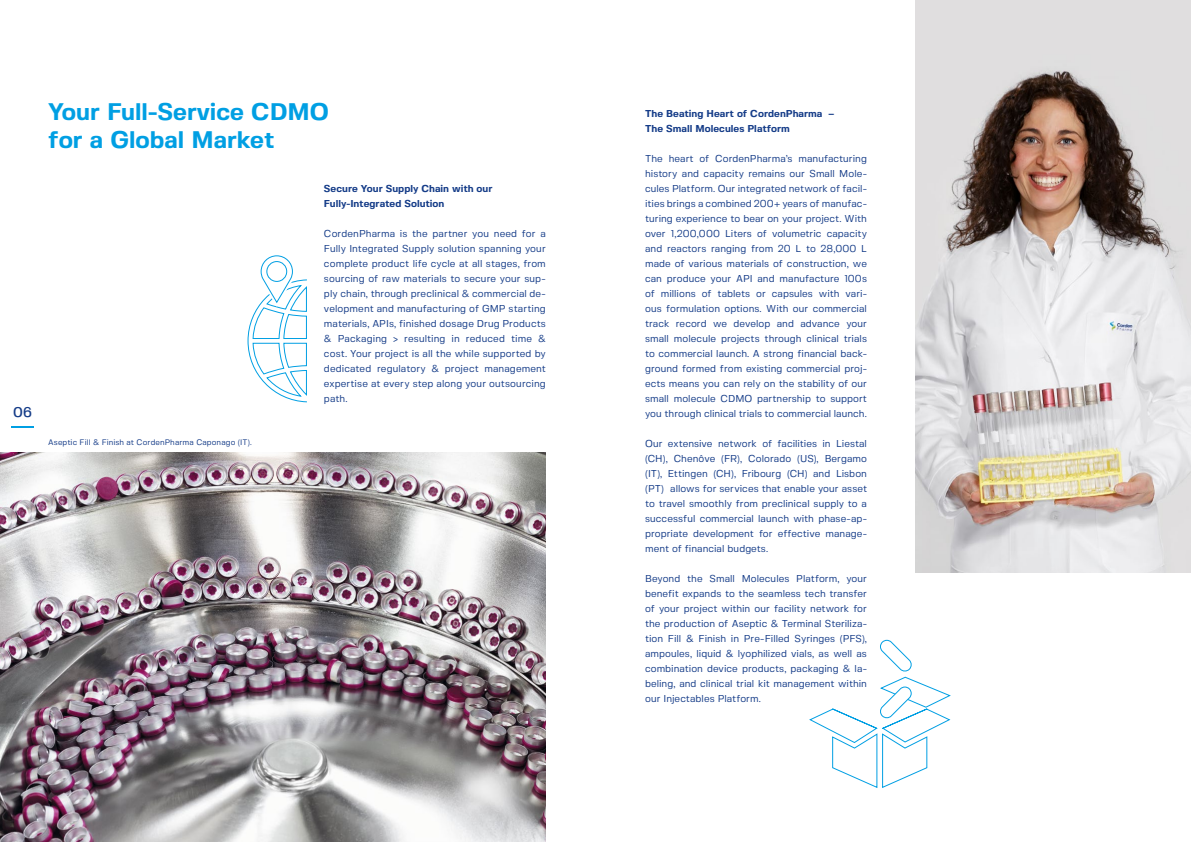
<style>
.page{position:relative;width:1191px;height:842px;background:#fff}
.page>*{position:absolute;margin:0;border:0;box-sizing:border-box;transform-origin:0 0}
.t1{font:700 24px/28px "Fivo Sans";color:#009fe3}
.t2{font:500 14px "Fivo Sans";color:#153c88}
.t3{font:10px/15px "Fivo Sans";color:#153c88;text-align:justify}
.t4{font:700 10px/15px "Fivo Sans";color:#153c88}
.t5{font:8px "Fivo Sans";letter-spacing:.01em;color:#153c88}
</style>
<div class="page">
<img style="left:0;top:453px;width:546px;height:389px">
<img style="left:915px;top:0;width:276px;height:573px">
<svg style="left:809px;top:639px;width:142px;height:149px"></svg>
<svg style="left:247px;top:255px;width:60px;height:148px"></svg>
<svg style="left:11px;top:427px;width:23px;height:1px"></svg>
<h2 class="t2" style="left:13px;top:404px;width:21px">06</h2>
<h1 class="t1" style="left:48px;top:98px;width:282px">Your Full-Service CDMO for a Global Market</h1>
<p class="t4" style="left:324px;top:181px;width:170px">Secure Your Supply Chain with our<br>Fully-Integrated Solution</p>
<p class="t3" style="left:324px;top:226px;width:223px">CordenPharma is the partner you need for a Fully Integrated Supply solution spanning your complete product life cycle at all stages, from sourcing of raw materials to secure your sup&shy;ply chain, through preclinical &amp; commercial de&shy;velopment and manufacturing of GMP starting materials, APIs, finished dosage Drug Products &amp; Packaging &gt; resulting in reduced time &amp; cost. Your project is all the while supported by dedicated regulatory &amp; project management expertise at every step along your outsourcing path.</p>
<p class="t5" style="left:48px;top:438px;width:205px">Aseptic Fill &amp; Finish at CordenPharma Caponago (IT).</p>
<p class="t4" style="left:645px;top:106px;width:191px">The Beating Heart of CordenPharma –<br>The Small Molecules Platform</p>
<p class="t3" style="left:645px;top:151px;width:223px">The heart of CordenPharma’s manufacturing history and capacity remains our Small Mole&shy;cules Platform. Our integrated network of facil&shy;ities brings a combined 200+ years of manufac&shy;turing experience to bear on your project. With over 1,200,000 Liters of volumetric capacity and reactors ranging from 20 L to 28,000 L made of various materials of construction, we can produce your API and manufacture 100s of millions of tablets or capsules with vari&shy;ous formulation options. With our commercial track record we develop and advance your small molecule projects through clinical trials to commercial launch. A strong financial back&shy;ground formed from existing commercial proj&shy;ects means you can rely on the stability of our small molecule CDMO partnership to support you through clinical trials to commercial launch.</p>
<p class="t3" style="left:645px;top:436px;width:223px">Our extensive network of facilities in Liestal (CH), Chenôve (FR), Colorado (US), Bergamo (IT), Ettingen (CH), Fribourg (CH) and Lisbon (PT) allows for services that enable your asset to travel smoothly from preclinical supply to a successful commercial launch with phase-ap&shy;propriate development for effective manage&shy;ment of financial budgets.</p>
<p class="t3" style="left:645px;top:571px;width:223px">Beyond the Small Molecules Platform, your benefit expands to the seamless tech transfer of your project within our facility network for the production of Aseptic &amp; Terminal Steriliza&shy;tion Fill &amp; Finish in Pre-Filled Syringes (PFS), ampoules, liquid &amp; lyophilized vials, as well as combination device products, packaging &amp; la&shy;beling, and clinical trial kit management within our Injectables Platform.</p>
</div>
